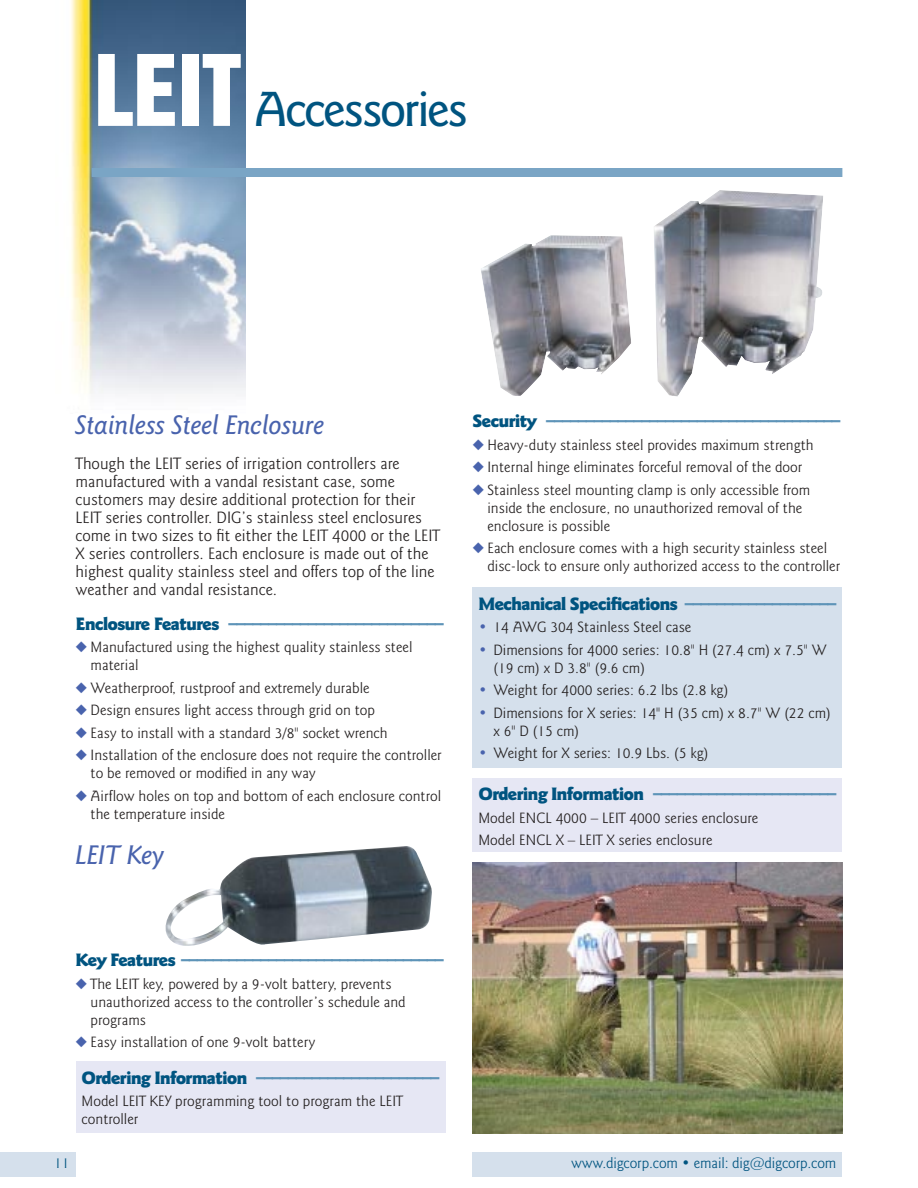
<style>
.page{position:relative;width:918px;height:1188px;background:#fff}
.page>*{position:absolute;margin:0;border:0;box-sizing:border-box;transform-origin:0 0}
.t1{font:500 49.5px "Goudy Sans IT Cby BT";letter-spacing:-.055em;color:#005480}
.t2{font:italic 500 27px "Goudy Sans IT Cby BT";letter-spacing:-.01em;color:#4963ad}
.t3{font:900 18px "Goudy Sans IT Cby BT";color:#5e94b8}
.t4{font:900 18px "Goudy Sans IT Cby BT";letter-spacing:-.06em;color:#005480}
.t5{font:300 16.5px/18px "Goudy Sans IT Cby BT";color:#231f1f}
.t6{font:300 15px/18px "Goudy Sans IT Cby BT";color:#231f1f}
.t7{font:300 15px "Goudy Sans IT Cby BT";letter-spacing:-.01em;color:#005480}
.s1{font-family:"Helvetica Inserat";font-weight:400;font-size:90px;color:#fff}
.s2{color:#4963ad}
.s3{font-weight:500;color:#4963ad}
</style>
<div class="page">
<img style="left:70px;top:0;width:175px;height:394px">
<div style="left:92px;top:168px;width:750px;height:9px;background:#7aa5c5"></div>
<div style="left:473px;top:588px;width:369px;height:180px;background:#d5e0ec"></div>
<img style="left:481px;top:190px;width:342px;height:207px">
<div style="left:472px;top:778px;width:370px;height:74px;background:#e6e7f4"></div>
<div style="left:473px;top:1152px;width:369px;height:24px;background:#d5e0ec"></div>
<div style="left:0;top:1152px;width:76px;height:24px;background:#d5e0ec"></div>
<img style="left:165px;top:846px;width:267px;height:100px">
<div style="left:76px;top:1061px;width:370px;height:72px;background:#e6e7f4"></div>
<img style="left:472px;top:863px;width:370px;height:271px">
<h1 class="t1" style="left:94px;top:91px;width:375px"><span class="s1">LEIT</span> Accessories</h1>
<h2 class="t2" style="left:76px;top:415px;width:250px">Stainless Steel Enclosure</h2>
<p class="t4" style="left:472px;top:414px;width:66px">Security</p>
<p class="t3" style="left:546px;top:405px;width:296px">_____________________________________</p>
<p class="t6" style="left:472px;top:437px;width:343px"><span class="s2">◆</span> Heavy-duty stainless steel provides maximum strength</p>
<p class="t6" style="left:472px;top:460px;width:331px"><span class="s2">◆</span> Internal hinge eliminates forceful removal of the door</p>
<p class="t6" style="left:488px;top:482px;width:324px;text-indent:-15px"><span class="s2">◆</span> Stainless steel mounting clamp is only accessible from inside the enclosure, no unauthorized removal of the enclosure is possible</p>
<p class="t6" style="left:488px;top:541px;width:354px;text-indent:-15px"><span class="s2">◆</span> Each enclosure comes with a high security stainless steel disc-lock to ensure only authorized access to the controller</p>
<p class="t5" style="left:76px;top:456px;width:366px">Though the LEIT series of irrigation controllers are manufactured with a vandal resistant case, some customers may desire additional protection for their LEIT series controller. DIG’s stainless steel enclosures come in two sizes to fit either the LEIT 4000 or the LEIT X series controllers. Each enclosure is made out of the highest quality stainless steel and offers top of the line weather and vandal resistance.</p>
<p class="t4" style="left:76px;top:617px;width:146px">Enclosure Features</p>
<p class="t3" style="left:229px;top:608px;width:217px">___________________________</p>
<p class="t6" style="left:91px;top:640px;width:323px;text-indent:-15px"><span class="s2">◆</span> Manufactured using the highest quality stainless steel material</p>
<p class="t6" style="left:76px;top:680px;width:296px"><span class="s2">◆</span> Weatherproof, rustproof and extremely durable</p>
<p class="t6" style="left:76px;top:703px;width:301px"><span class="s2">◆</span> Design ensures light access through grid on top</p>
<p class="t6" style="left:76px;top:725px;width:314px"><span class="s2">◆</span> Easy to install with a standard 3/8" socket wrench</p>
<p class="t6" style="left:91px;top:748px;width:353px;text-indent:-15px"><span class="s2">◆</span> Installation of the enclosure does not require the controller to be removed or modified in any way</p>
<p class="t6" style="left:91px;top:788px;width:352px;text-indent:-15px"><span class="s2">◆</span> Airflow holes on top and bottom of each enclosure control the temperature inside</p>
<p class="t4" style="left:479px;top:597px;width:201px">Mechanical Specifications</p>
<p class="t3" style="left:685px;top:588px;width:153px">___________________</p>
<p class="t6" style="left:479px;top:620px;width:214px"><span class="s3">•</span> 14 AWG 304 Stainless Steel case</p>
<p class="t6" style="left:494px;top:642px;width:335px;text-indent:-15px"><span class="s3">•</span> Dimensions for 4000 series: 10.8" H (27.4 cm) x 7.5" W (19 cm) x D 3.8" (9.6 cm)</p>
<p class="t6" style="left:479px;top:683px;width:251px"><span class="s3">•</span> Weight for 4000 series: 6.2 lbs (2.8 kg)</p>
<p class="t6" style="left:494px;top:705px;width:339px;text-indent:-15px"><span class="s3">•</span> Dimensions for X series: 14" H (35 cm) x 8.7" W (22 cm) x 6" D (15 cm)</p>
<p class="t6" style="left:479px;top:746px;width:231px"><span class="s3">•</span> Weight for X series: 10.9 Lbs. (5 kg)</p>
<p class="t4" style="left:478px;top:788px;width:167px">Ordering Information</p>
<p class="t3" style="left:653px;top:779px;width:185px">_______________________</p>
<p class="t6" style="left:478px;top:808px;width:281px;line-height:22.5px">Model ENCL 4000 – LEIT 4000 series enclosure<br>Model ENCL X – LEIT X series enclosure</p>
<h2 class="t2" style="left:76px;top:845px;width:90px">LEIT Key</h2>
<p class="t4" style="left:76px;top:954px;width:102px">Key Features</p>
<p class="t3" style="left:181px;top:945px;width:264px">_________________________________</p>
<p class="t6" style="left:91px;top:976px;width:317px;text-indent:-15px"><span class="s2">◆</span> The LEIT key, powered by a 9-volt battery, prevents unauthorized access to the controller’s schedule and programs</p>
<p class="t6" style="left:76px;top:1035px;width:241px"><span class="s2">◆</span> Easy installation of one 9-volt battery</p>
<p class="t4" style="left:82px;top:1071px;width:167px">Ordering Information</p>
<p class="t3" style="left:256px;top:1062px;width:185px">_______________________</p>
<p class="t6" style="left:82px;top:1093px;width:323px">Model LEIT KEY programming tool to program the LEIT controller</p>
<p class="t7" style="left:54px;top:1158px;width:17px">11</p>
<p class="t7" style="left:571px;top:1158px;width:267px">www.digcorp.com • email: dig@digcorp.com</p>
</div>
